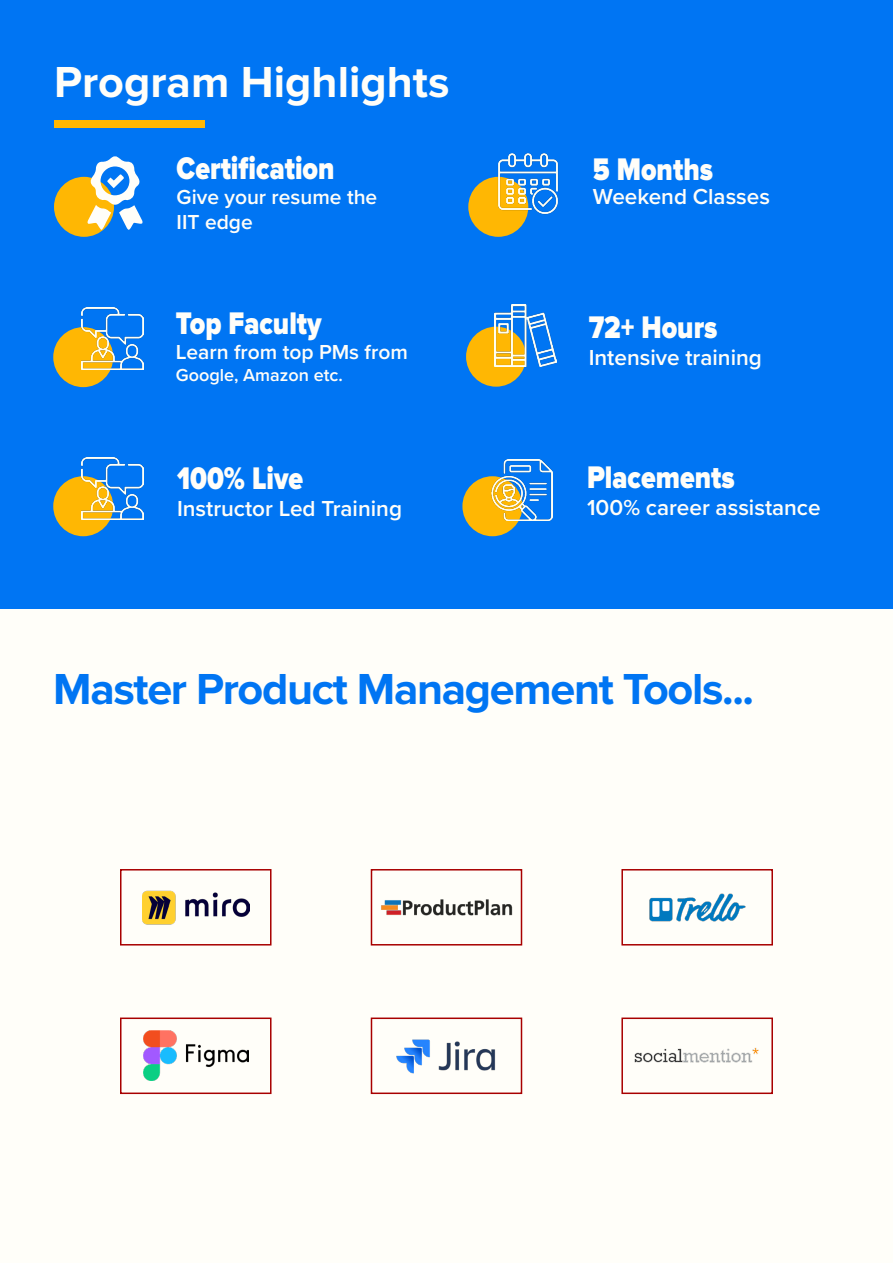
<style>
.page{position:relative;width:893px;height:1263px;background:#fffef9}
.page>*{position:absolute;margin:0;border:0;box-sizing:border-box;transform-origin:0 0}
.t1{font:700 45px "Proxima Nova";letter-spacing:-.03em;color:#0075f3}
.t2{font:700 45px "Proxima Nova";color:#fffef9}
.t3{font:900 32.4px "Proxima Nova";color:#fffef9;scale:.83 1}
.t4{font:600 22.5px "Proxima Nova";color:#fffef9}
.t5{font:600 21px/24.6px "Proxima Nova";color:#fffef9}
.t6{font:600 18px "Proxima Nova";color:#fffef9}
</style>
<div class="page">
<img style="left:142px;top:890px;width:107px;height:35px">
<div style="left:120px;top:869px;width:152px;height:76px;border:2px solid #a80000"></div>
<img style="left:381px;top:899px;width:132px;height:17px">
<div style="left:371px;top:869px;width:151px;height:76px;border:2px solid #a80000"></div>
<img style="left:396px;top:1039px;width:100px;height:35px">
<div style="left:371px;top:1017px;width:151px;height:77px;border:2px solid #a80000"></div>
<img style="left:649px;top:893px;width:97px;height:29px">
<div style="left:621px;top:869px;width:152px;height:76px;border:2px solid #a80000"></div>
<div style="left:0;top:0;width:893px;height:608px;background:#0075f3"></div>
<img style="left:634px;top:1047px;width:125px;height:16px">
<div style="left:621px;top:1017px;width:152px;height:77px;border:2px solid #a80000"></div>
<img style="left:143px;top:1031px;width:105px;height:50px">
<div style="left:120px;top:1017px;width:152px;height:77px;border:2px solid #a80000"></div>
<div style="left:54px;top:177px;width:60px;height:60px;background:#ffb703;border-radius:50%"></div>
<div style="left:466px;top:327px;width:60px;height:60px;background:#ffb703;border-radius:50%"></div>
<img style="left:494px;top:305px;width:63px;height:62px">
<div style="left:468px;top:177px;width:60px;height:60px;background:#ffb703;border-radius:50%"></div>
<img style="left:496px;top:153px;width:63px;height:62px">
<div style="left:53px;top:327px;width:60px;height:60px;background:#ffb703;border-radius:50%"></div>
<img style="left:82px;top:307px;width:62px;height:62px">
<svg style="left:87px;top:156px;width:56px;height:74px"></svg>
<div style="left:462px;top:476px;width:60px;height:60px;background:#ffb703;border-radius:50%"></div>
<img style="left:491px;top:459px;width:62px;height:61px">
<div style="left:53px;top:476px;width:60px;height:60px;background:#ffb703;border-radius:50%"></div>
<img style="left:82px;top:458px;width:62px;height:62px">
<div style="left:55px;top:120px;width:150px;height:7px;background:#ffb703"></div>
<p class="t2" style="left:54px;top:56px;width:397px">Program Highlights</p>
<p class="t3" style="left:177px;top:150px;width:192px">Certification</p>
<p class="t5" style="left:177px;top:184px;width:202px">Give your resume the<br>IIT edge</p>
<p class="t3" style="left:176px;top:305px;width:177px">Top Faculty</p>
<p class="t5" style="left:176px;top:339px;width:233px">Learn from top PMs from</p>
<p class="t6" style="left:176px;top:362px;width:168px">Google, Amazon etc.</p>
<p class="t3" style="left:177px;top:460px;width:153px">100% Live</p>
<p class="t4" style="left:177px;top:492px;width:227px">Instructor Led Training</p>
<p class="t3" style="left:593px;top:151px;width:146px">5 Months</p>
<p class="t4" style="left:593px;top:180px;width:179px">Weekend Classes</p>
<p class="t3" style="left:589px;top:308px;width:157px">72+ Hours</p>
<p class="t4" style="left:589px;top:341px;width:175px">Intensive training</p>
<p class="t3" style="left:587px;top:459px;width:179px">Placements</p>
<p class="t4" style="left:587px;top:491px;width:235px">100% career assistance</p>
<p class="t1" style="left:53px;top:663px;width:702px">Master Product Management Tools...</p>
</div>
